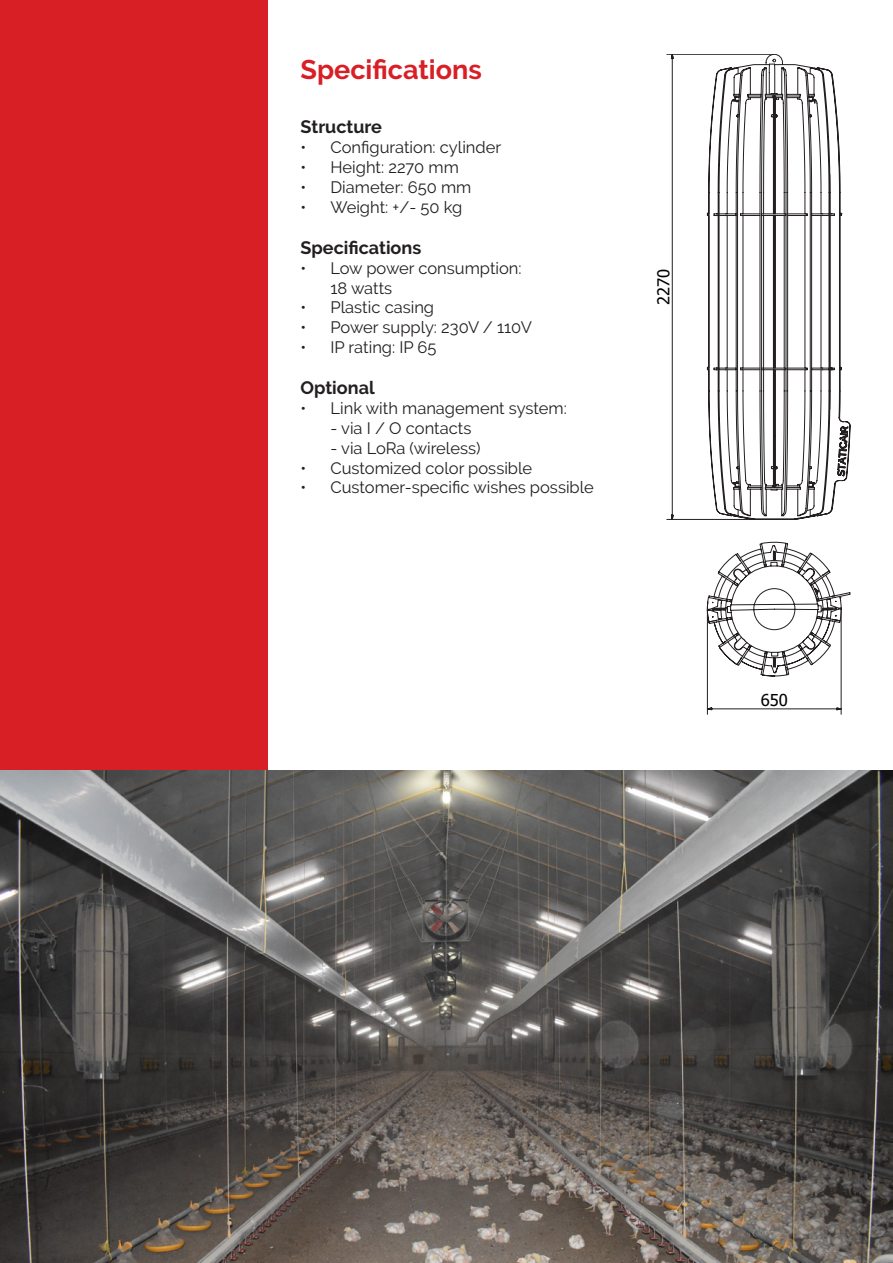
<style>
.page{position:relative;width:893px;height:1263px;background:#fff}
.page>*{position:absolute;margin:0;border:0;box-sizing:border-box;transform-origin:0 0}
.t1{font:700 27px "Raleway";color:#d91f26}
.t2{font:700 18px "Raleway";color:#231f20}
.t3{font:16.5px "Raleway";color:#231f20}
.t4{font:16.5px "Tahoma";letter-spacing:-.005em;color:#000001}
</style>
<div class="page">
<div style="left:0;top:0;width:268px;height:770px;background:#d91f26"></div>
<img style="left:0;top:770px;width:893px;height:493px">
<svg style="left:769px;top:54px;width:81px;height:542px"></svg>
<svg style="left:666px;top:54px;width:109px;height:468px"></svg>
<svg style="left:706px;top:542px;width:138px;height:173px"></svg>
<p class="t1" style="left:300px;top:54px;width:183px">Specifications</p>
<p class="t2" style="left:300px;top:117px;width:83px">Structure</p>
<p class="t3" style="left:300px;top:138px;width:202px">• Configuration: cylinder</p>
<p class="t3" style="left:300px;top:158px;width:160px">• Height: 2270 mm</p>
<p class="t3" style="left:300px;top:177px;width:172px">• Diameter: 650 mm</p>
<p class="t3" style="left:300px;top:197px;width:163px">• Weight: +/- 50 kg</p>
<p class="t2" style="left:300px;top:237px;width:122px">Specifications</p>
<p class="t3" style="left:300px;top:258px;width:223px">• Low power consumption:</p>
<p class="t3" style="left:330px;top:278px;width:63px">18 watts</p>
<p class="t3" style="left:300px;top:298px;width:135px">• Plastic casing</p>
<p class="t3" style="left:300px;top:318px;width:233px">• Power supply: 230V / 110V</p>
<p class="t3" style="left:300px;top:338px;width:138px">• IP rating: IP 65</p>
<p class="t2" style="left:300px;top:378px;width:76px">Optional</p>
<p class="t3" style="left:300px;top:399px;width:268px">• Link with management system:</p>
<p class="t3" style="left:330px;top:419px;width:142px">- via I / O contacts</p>
<p class="t3" style="left:330px;top:438px;width:152px">- via LoRa (wireless)</p>
<p class="t3" style="left:300px;top:458px;width:233px">• Customized color possible</p>
<p class="t3" style="left:300px;top:478px;width:295px">• Customer-specific wishes possible</p>
<p class="t4" style="left:652px;top:305px;width:38px;rotate:-90deg">2270</p>
<p class="t4" style="left:761px;top:689px;width:29px">650</p>
</div>
